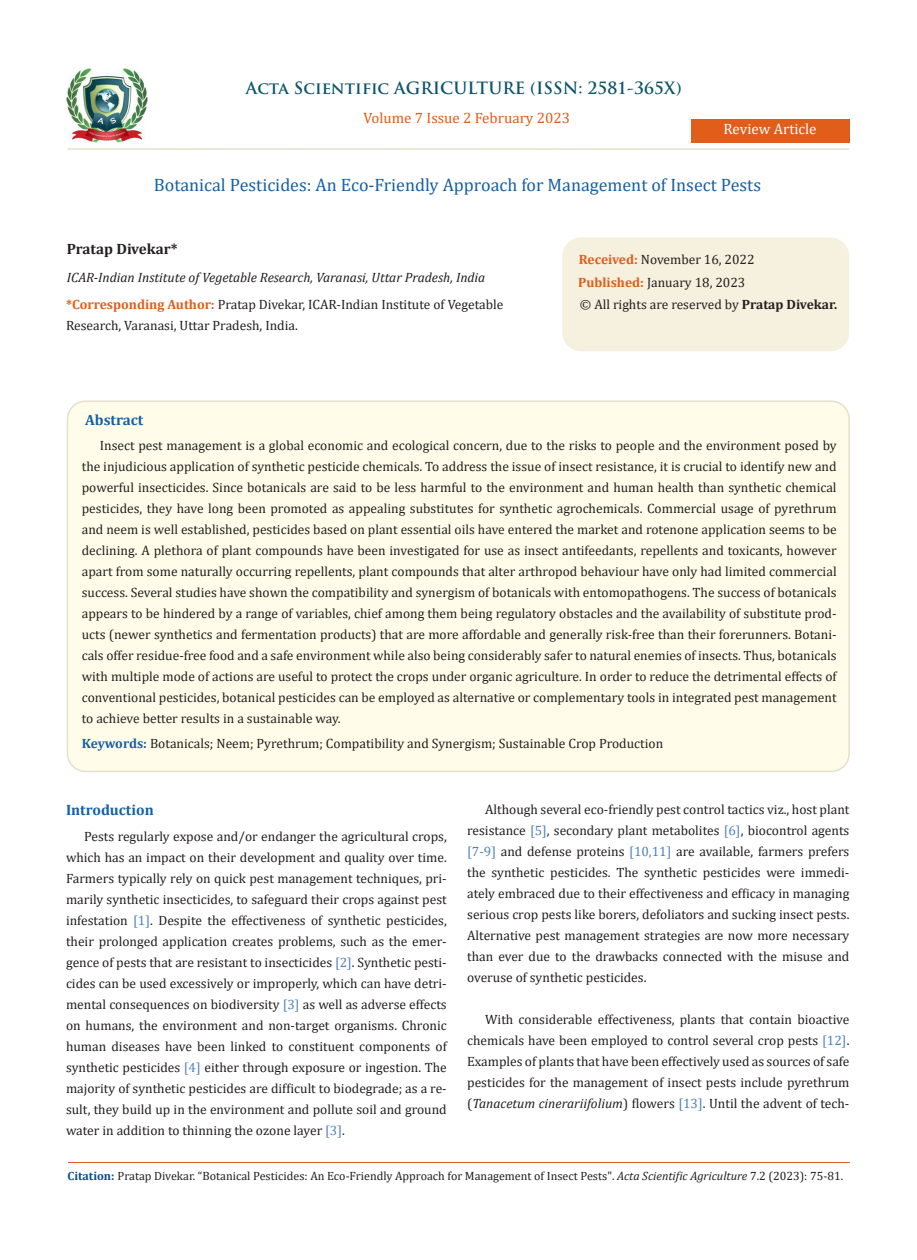
<style>
.page{position:relative;width:917px;height:1260px;background:#fff}
.page>*{position:absolute;margin:0;border:0;box-sizing:border-box;transform-origin:0 0}
.t1{font:18px "Cambria";color:#1560a6}
.t2{font:700 16.5px "Trajan Pro";color:#0e546a}
.t3{font:15px "Cambria";color:#e05d1a}
.t4{font:700 15px "Cambria";color:#1560a6}
.t5{font:700 15px "Cambria";color:#231f20}
.t6{font:15px "Cambria";color:#fff}
.t7{font:13.5px/21px "Cambria";color:#231f20;text-align:justify}
.t8{font:italic 13.5px "Cambria";color:#231f20}
.t9{font:12px "Cambria";color:#231f20}
.s1{font-weight:700;color:#e05d1a}
.s2{font-weight:700}
.s3{font-weight:700;color:#1560a6}
.s4{color:#4f81bd}
.s5{font-style:italic}
.s6{font-weight:700;color:#035089}
</style>
<div class="page">
<img style="left:67px;top:68px;width:80px;height:74px">
<div style="left:690px;top:119px;width:159px;height:23px;background:#e05d1a"></div>
<div style="left:563px;top:238px;width:285px;height:113px;background:#f6f0df;border-radius:18px"></div>
<div style="left:562px;top:238px;width:287px;height:113px;border:2px solid #f6f0df;border-radius:18px"></div>
<div style="left:67px;top:401px;width:782px;height:370px;background:#fffde9;border-radius:18px"></div>
<div style="left:67px;top:400px;width:782px;height:372px;border:2px solid #e5dfce;border-radius:18px"></div>
<hr style="left:68px;top:1163px;width:781px;height:1px;background:#e05d1a">
<hr style="left:67px;top:148px;width:782px;height:2px;background:#e5dfce">
<p class="t2" style="left:246px;top:77px;width:437px">Acta Scientific AGRICULTURE (ISSN: 2581-365X)</p>
<p class="t3" style="left:363px;top:109px;width:208px">Volume 7 Issue 2 February 2023</p>
<p class="t6" style="left:723px;top:120px;width:94px">Review Article</p>
<p class="t1" style="left:154px;top:174px;width:608px">Botanical Pesticides: An Eco-Friendly Approach for Management of Insect Pests</p>
<p class="t5" style="left:67px;top:238px;width:112px">Pratap Divekar*</p>
<p class="t8" style="left:67px;top:268px;width:420px">ICAR-Indian Institute of Vegetable Research, Varanasi, Uttar Pradesh, India</p>
<p class="t7" style="left:66px;top:294px;width:439px"><span class="s1">*Corresponding Author:</span> Pratap Divekar, ICAR-Indian Institute of Vegetable<br>Research, Varanasi, Uttar Pradesh, India.</p>
<p class="t7" style="left:579px;top:249px;width:177px"><span class="s1">Received:</span> November 16, 2022</p>
<p class="t7" style="left:578px;top:272px;width:169px"><span class="s1">Published:</span> January 18, 2023</p>
<p class="t7" style="left:580px;top:294px;width:259px">© All rights are reserved by <span class="s2">Pratap Divekar.</span></p>
<p class="t4" style="left:85px;top:409px;width:60px">Abstract</p>
<p class="t7" style="left:82px;top:434px;width:756px;text-indent:18px">Insect pest management is a global economic and ecological concern, due to the risks to people and the environment posed by the injudicious application of synthetic pesticide chemicals. To address the issue of insect resistance, it is crucial to identify new and powerful insecticides. Since botanicals are said to be less harmful to the environment and human health than synthetic chemical pesticides, they have long been promoted as appealing substitutes for synthetic agrochemicals. Commercial usage of pyrethrum and neem is well established, pesticides based on plant essential oils have entered the market and rotenone application seems to be declining. A plethora of plant compounds have been investigated for use as insect antifeedants, repellents and toxicants, however apart from some naturally occurring repellents, plant compounds that alter arthropod behaviour have only had limited commercial success. Several studies have shown the compatibility and synergism of botanicals with entomopathogens. The success of botanicals appears to be hindered by a range of variables, chief among them being regulatory obstacles and the availability of substitute prod&shy;ucts (newer synthetics and fermentation products) that are more affordable and generally risk-free than their forerunners. Botani&shy;cals offer residue-free food and a safe environment while also being considerably safer to natural enemies of insects. Thus, botanicals with multiple mode of actions are useful to protect the crops under organic agriculture. In order to reduce the detrimental effects of conventional pesticides, botanical pesticides can be employed as alternative or complementary tools in integrated pest management to achieve better results in a sustainable way.</p>
<p class="t7" style="left:82px;top:733px;width:583px"><span class="s3">Keywords:</span> Botanicals; Neem; Pyrethrum; Compatibility and Synergism; Sustainable Crop Production</p>
<p class="t4" style="left:66px;top:800px;width:89px">Introduction</p>
<p class="t7" style="left:66px;top:826px;width:382px;text-indent:18px">Pests regularly expose and/or endanger the agricultural crops, which has an impact on their development and quality over time.<br>Farmers typically rely on quick pest management techniques, pri&shy;marily synthetic insecticides, to safeguard their crops against pest infestation <span class="s4">[1]</span>. Despite the effectiveness of synthetic pesticides, their prolonged application creates problems, such as the emer&shy;gence of pests that are resistant to insecticides <span class="s4">[2]</span>. Synthetic pesti&shy;cides can be used excessively or improperly, which can have detri&shy;mental consequences on biodiversity <span class="s4">[3]</span> as well as adverse effects on humans, the environment and non-target organisms. Chronic human diseases have been linked to constituent components of synthetic pesticides <span class="s4">[4]</span> either through exposure or ingestion. The majority of synthetic pesticides are difficult to biodegrade; as a re&shy;sult, they build up in the environment and pollute soil and ground water in addition to thinning the ozone layer <span class="s4">[3]</span>.</p>
<p class="t7" style="left:467px;top:799px;width:384px;text-indent:18px">Although several eco-friendly pest control tactics viz., host plant resistance <span class="s4">[5]</span>, secondary plant metabolites <span class="s4">[6]</span>, biocontrol agents <span class="s4">[7-9]</span> and defense proteins <span class="s4">[10,11]</span> are available, farmers prefers the synthetic pesticides. The synthetic pesticides were immedi&shy;ately embraced due to their effectiveness and efficacy in managing serious crop pests like borers, defoliators and sucking insect pests.<br>Alternative pest management strategies are now more necessary than ever due to the drawbacks connected with the misuse and overuse of synthetic pesticides.</p>
<p class="t7" style="left:467px;top:1009px;width:384px;text-indent:18px">With considerable effectiveness, plants that contain bioactive chemicals have been employed to control several crop pests <span class="s4">[12]</span>.<br>Examples of plants that have been effectively used as sources of safe pesticides for the management of insect pests include pyrethrum (<span class="s5">Tanacetum cinerariifolium</span>) flowers <span class="s4">[13]</span>. Until the advent of tech-</p>
<p class="t9" style="left:68px;top:1168px;width:777px"><span class="s6">Citation:</span> Pratap Divekar. “Botanical Pesticides: An Eco-Friendly Approach for Management of Insect Pests". <span class="s5">Acta Scientific Agriculture</span> 7.2 (2023): 75-81.</p>
</div>
